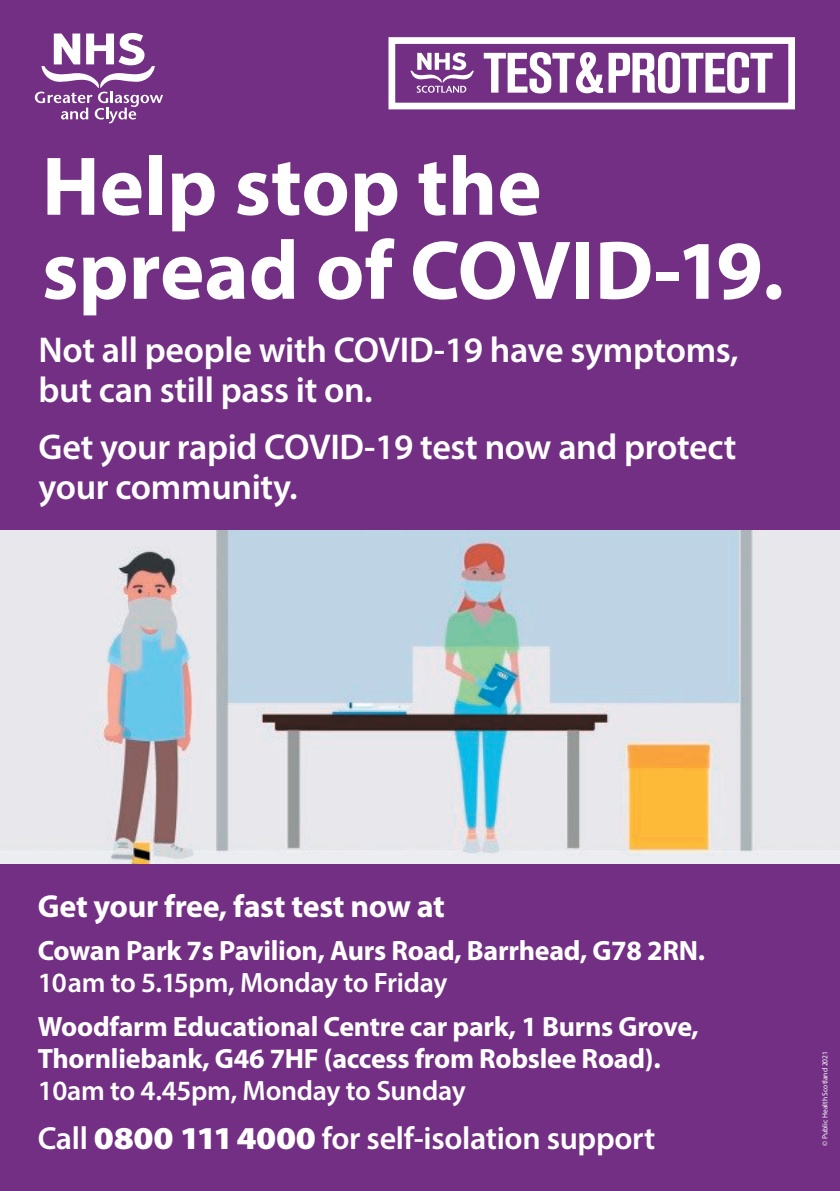
<style>
.page{position:relative;width:840px;height:1191px;background:#fff}
.page>*{position:absolute;margin:0;border:0;box-sizing:border-box;transform-origin:0 0}
.t1{font:700 84px/84px "Myriad Pro";color:#fff}
.t2{font:600 36px/40px "Myriad Pro";letter-spacing:-.01em;color:#fff}
.t3{font:600 32px "Myriad Pro";letter-spacing:-.01em;color:#fff}
.t4{font:700 32px "Myriad Pro";letter-spacing:-.01em;color:#fff}
.t5{font:700 28px/32px "Myriad Pro";letter-spacing:-.01em;color:#fff}
.t6{font:600 28px "Myriad Pro";letter-spacing:-.01em;color:#fff}
.t7{font:7.6px "Myriad Pro";color:#fff}
.s1{font-weight:900}
</style>
<div class="page">
<img style="left:0;top:530px;width:839px;height:334px">
<div style="left:0;top:0;width:839px;height:530px;background:#722f84"></div>
<div style="left:0;top:864px;width:839px;height:327px;background:#722f84"></div>
<svg style="left:35px;top:33px;width:128px;height:90px"></svg>
<svg style="left:483px;top:52px;width:119px;height:41px"></svg>
<svg style="left:608px;top:52px;width:164px;height:42px"></svg>
<div style="left:388px;top:37px;width:406px;height:72px;border:7px solid #fff"></div>
<svg style="left:410px;top:52px;width:63px;height:41px"></svg>
<h1 class="t1" style="left:42px;top:142px;width:743px">Help stop the spread of COVID-19.</h1>
<p class="t2" style="left:39px;top:329px;width:701px">Not all people with COVID-19 have symptoms, but can still pass it on.</p>
<p class="t2" style="left:39px;top:426px;width:698px">Get your rapid COVID-19 test now and protect your community.</p>
<p class="t4" style="left:38px;top:885px;width:408px">Get your free, fast test now at</p>
<p class="t5" style="left:38px;top:934px;width:668px">Cowan Park 7s Pavilion, Aurs Road, Barrhead, G78 2RN.</p>
<p class="t6" style="left:38px;top:965px;width:411px">10am to 5.15pm, Monday to Friday</p>
<p class="t5" style="left:38px;top:1009px;width:662px">Woodfarm Educational Centre car park, 1 Burns Grove,<br>Thornliebank, G46 7HF (access from Robslee Road).</p>
<p class="t6" style="left:38px;top:1072px;width:429px">10am to 4.45pm, Monday to Sunday</p>
<p class="t3" style="left:38px;top:1117px;width:618px">Call <span class="s1">0800 111 4000</span> for self-isolation support</p>
<p class="t7" style="left:819px;top:1145px;width:96px;rotate:-90deg">© Public Health Scotland 2021</p>
</div>
